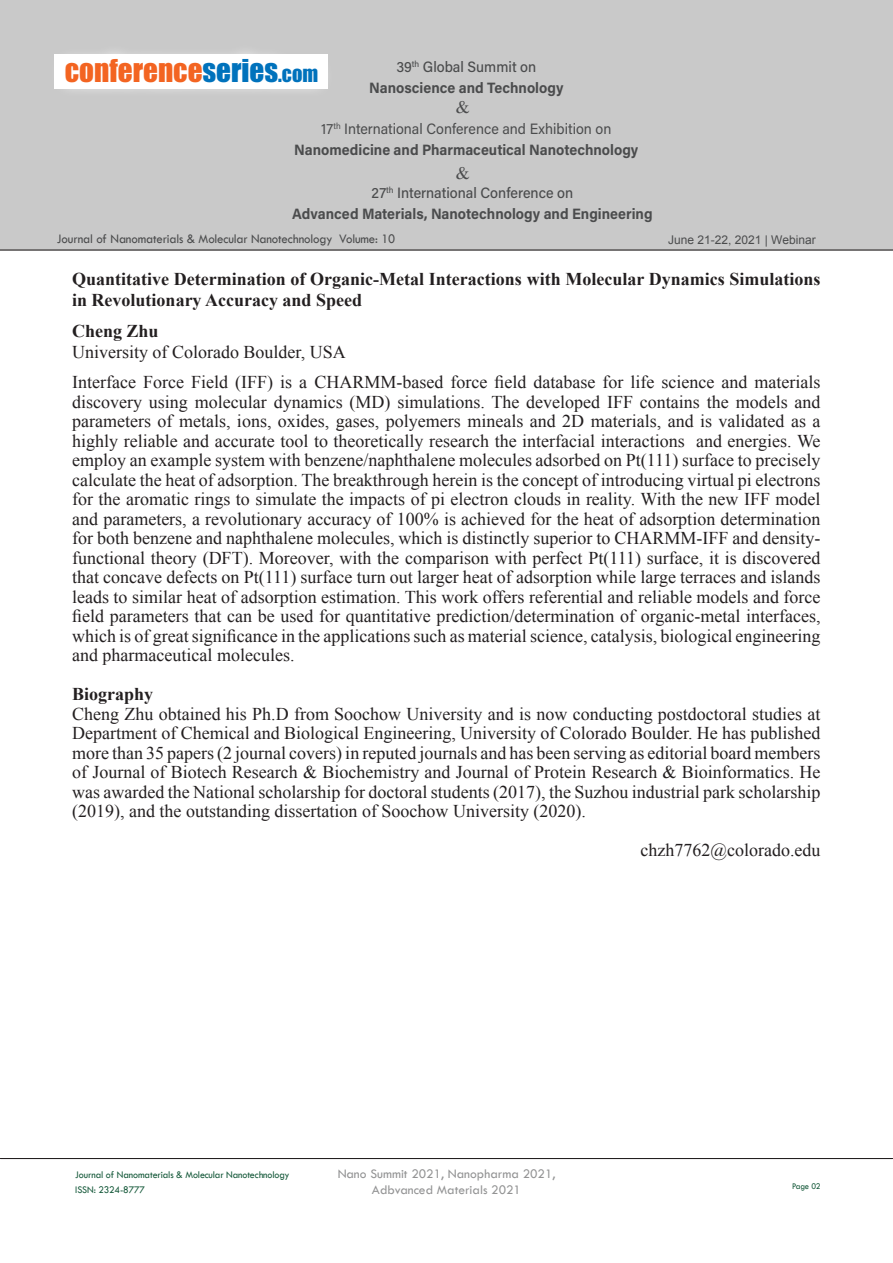
<style>
.page{position:relative;width:893px;height:1263px;background:#fff}
.page>*{position:absolute;margin:0;border:0;box-sizing:border-box;transform-origin:0 0}
.t1{font:29.1px "Impact";color:#f36421}
.t2{font:18px/19.5px "Times New Roman";color:#231f20;text-align:justify}
.t3{font:700 18px/21px "Times New Roman";color:#231f20}
.t4{font:15px/21px "Acumin Variable Concept";letter-spacing:.045em;color:#4b4c4d;text-align:center;scale:.95 1}
.t5{font:13.5px "Tw Cen";letter-spacing:-.01em;color:#4b4c4d;scale:.95 1}
.t6{font:13.5px/16.2px "Tw Cen";letter-spacing:-.01em;color:#4b4c4d;text-align:center}
.t7{font:12px "Arial";color:#4b4c4d}
.t8{font:10.5px/15px "Tw Cen";letter-spacing:-.01em;color:#145839;scale:.95 1}
.t9{font:9px "Tw Cen";letter-spacing:-.02em;color:#145839;scale:.95 1}
.s1{color:#0072bc}
.s2{font-size:20.4px;color:#0072bc}
</style>
<div class="page">
<div style="left:0;top:0;width:893px;height:251px;background:#c9c9c9"></div>
<hr style="left:0;top:1158px;width:893px;height:1px;background:#231f20">
<hr style="left:0;top:250px;width:893px;height:1px;background:#231f20">
<svg style="left:54px;top:52px;width:274px;height:38px;fill:#fff"></svg>
<h1 class="t1" style="left:65px;top:48px;width:255px">CONFERENCE<span class="s1">SERIES</span><span class="s2">.COM</span></h1>
<p class="t4" style="left:369px;top:55px;width:205px">39<sup>th</sup> Global Summit on<br>Nanoscience and Technology</p>
<p class="t4" style="left:294px;top:117px;width:363px">17<sup>th</sup> International Conference and Exhibition on<br>Nanomedicine and Pharmaceutical Nanotechnology</p>
<p class="t4" style="left:292px;top:182px;width:380px">27<sup>th</sup> International Conference on<br>Advanced Materials, Nanotechnology and Engineering</p>
<p class="t5" style="left:57px;top:231px;width:358px">Journal of Nanomaterials &amp; Molecular Nanotechnology Volume: 10</p>
<p class="t7" style="left:668px;top:232px;width:149px">June 21-22, 2021 | Webinar</p>
<p class="t3" style="left:72px;top:268px;width:750px">Quantitative Determination of Organic-Metal Interactions with Molecular Dynamics Simulations in Revolutionary Accuracy and Speed</p>
<p class="t3" style="left:72px;top:320px;width:88px">Cheng Zhu</p>
<p class="t2" style="left:72px;top:342px;width:275px">University of Colorado Boulder, USA</p>
<p class="t2" style="left:72px;top:372px;width:750px">Interface Force Field (IFF) is a CHARMM-based force field database for life science and materials discovery using molecular dynamics (MD) simulations. The developed IFF contains the models and parameters of metals, ions, oxides, gases, polyemers mineals and 2D materials, and is validated as a highly reliable and accurate tool to theoretically research the interfacial interactions and energies. We employ an example system with benzene/naphthalene molecules adsorbed on Pt(111) surface to precisely calculate the heat of adsorption. The breakthrough herein is the concept of introducing virtual pi electrons for the aromatic rings to simulate the impacts of pi electron clouds in reality. With the new IFF model and parameters, a revolutionary accuracy of 100% is achieved for the heat of adsorption determination for both benzene and naphthalene molecules, which is distinctly superior to CHARMM-IFF and density&shy;functional theory (DFT). Moreover, with the comparison with perfect Pt(111) surface, it is discovered that concave defects on Pt(111) surface turn out larger heat of adsorption while large terraces and islands leads to similar heat of adsorption estimation. This work offers referential and reliable models and force field parameters that can be used for quantitative prediction/determination of organic-metal interfaces, which is of great significance in the applications such as material science, catalysis, biological engineering and pharmaceutical molecules.</p>
<p class="t3" style="left:72px;top:683px;width:83px">Biography</p>
<p class="t2" style="left:72px;top:704px;width:750px">Cheng Zhu obtained his Ph.D from Soochow University and is now conducting postdoctoral studies at Department of Chemical and Biological Engineering, University of Colorado Boulder. He has published more than 35 papers (2 journal covers) in reputed journals and has been serving as editorial board members of Journal of Biotech Research &amp; Biochemistry and Journal of Protein Research &amp; Bioinformatics. He was awarded the National scholarship for doctoral students (2017), the Suzhou industrial park scholarship (2019), and the outstanding dissertation of Soochow University (2020).</p>
<p class="t2" style="left:640px;top:840px;width:182px">chzh7762@colorado.edu</p>
<p class="t8" style="left:75px;top:1167px;width:227px">Journal of Nanomaterials &amp; Molecular Nanotechnology<br>ISSN: 2324-8777</p>
<p class="t6" style="left:337px;top:1165px;width:219px">Nano Summit 2021, Nanopharma 2021,<br>Adbvanced Materials 2021</p>
<p class="t9" style="left:792px;top:1181px;width:32px">Page 02</p>
</div>
